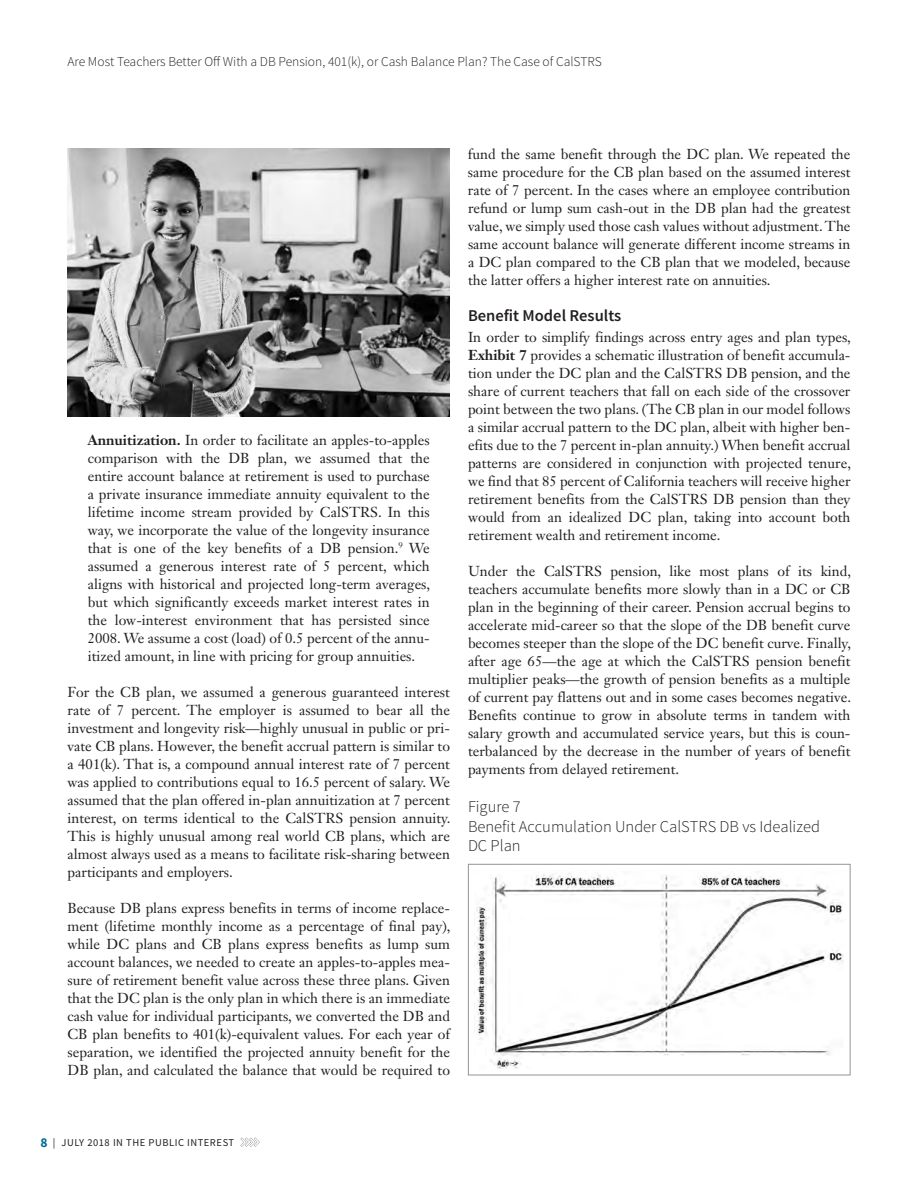
<style>
.page{position:relative;width:918px;height:1188px;background:#fff}
.page>*{position:absolute;margin:0;border:0;box-sizing:border-box;transform-origin:0 0}
.Table_Title_descript{font:300 16.5px/19.5px "Source Sans Pro";color:#231f20}
.Article_Subhead_B{font:600 16.5px "Source Sans Pro";color:#231f20}
.Article_Body___space{font:14.25px/18px "Janson Text LT Std";color:#231f20;text-align:justify}
.Article_Extract{font:14.25px/18px "Janson Text LT Std";color:#231f20;text-align:justify}
.t1{font:300 13.5px "Source Sans Pro";color:#231f20}
.t2{font:10.5px "Source Sans Pro";letter-spacing:.05em;color:#231f20}
.s1{font-weight:700}
.s2{font-weight:700;font-size:13.5px;color:#006a95}
</style>
<div class="page">
<svg style="left:241px;top:1138px;width:19px;height:9px"></svg>
<img style="left:68px;top:148px;width:382px;height:268px">
<img style="left:474px;top:871px;width:370px;height:198px">
<div style="left:468px;top:864px;width:382px;height:211px;border:1px solid #939598"></div>
<p class="t1" style="left:68px;top:54px;width:536px">Are Most Teachers Better Off With a DB Pension, 401(k), or Cash Balance Plan? The Case of CalSTRS</p>
<p class="Article_Extract" style="left:88px;top:431px;width:344px"><span class="s1">Annuitization.</span> In order to facilitate an apples-to-apples comparison with the DB plan, we assumed that the entire account balance at retirement is used to purchase a private insurance immediate annuity equivalent to the lifetime income stream provided by CalSTRS. In this way, we incorporate the value of the longevity insurance that is one of the key benefits of a DB pension.<sup>9</sup> We assumed a generous interest rate of 5 percent, which aligns with historical and projected long-term averages, but which significantly exceeds market interest rates in the low-interest environment that has persisted since 2008. We assume a cost (load) of 0.5 percent of the annu&shy;itized amount, in line with pricing for group annuities.</p>
<p class="Article_Body___space" style="left:68px;top:683px;width:385px">For the CB plan, we assumed a generous guaranteed interest rate of 7 percent. The employer is assumed to bear all the investment and longevity risk—highly unusual in public or pri&shy;vate CB plans. However, the benefit accrual pattern is similar to a 401(k). That is, a compound annual interest rate of 7 percent was applied to contributions equal to 16.5 percent of salary. We assumed that the plan offered in-plan annuitization at 7 percent interest, on terms identical to the CalSTRS pension annuity.<br>This is highly unusual among real world CB plans, which are almost always used as a means to facilitate risk-sharing between participants and employers.</p>
<p class="Article_Body___space" style="left:68px;top:899px;width:385px">Because DB plans express benefits in terms of income replace&shy;ment (lifetime monthly income as a percentage of final pay), while DC plans and CB plans express benefits as lump sum account balances, we needed to create an apples-to-apples mea&shy;sure of retirement benefit value across these three plans. Given that the DC plan is the only plan in which there is an immediate cash value for individual participants, we converted the DB and CB plan benefits to 401(k)-equivalent values. For each year of separation, we identified the projected annuity benefit for the DB plan, and calculated the balance that would be required to</p>
<p class="Article_Body___space" style="left:468px;top:145px;width:384px">fund the same benefit through the DC plan. We repeated the same procedure for the CB plan based on the assumed interest rate of 7 percent. In the cases where an employee contribution refund or lump sum cash-out in the DB plan had the greatest value, we simply used those cash values without adjustment. The same account balance will generate different income streams in a DC plan compared to the CB plan that we modeled, because the latter offers a higher interest rate on annuities.</p>
<p class="Article_Subhead_B" style="left:468px;top:305px;width:155px">Benefit Model Results</p>
<p class="Article_Body___space" style="left:468px;top:328px;width:385px">In order to simplify findings across entry ages and plan types, <span class="s1">Exhibit 7</span> provides a schematic illustration of benefit accumula&shy;tion under the DC plan and the CalSTRS DB pension, and the share of current teachers that fall on each side of the crossover point between the two plans. (The CB plan in our model follows a similar accrual pattern to the DC plan, albeit with higher ben&shy;efits due to the 7 percent in-plan annuity.) When benefit accrual patterns are considered in conjunction with projected tenure, we find that 85 percent of California teachers will receive higher retirement benefits from the CalSTRS DB pension than they would from an idealized DC plan, taking into account both retirement wealth and retirement income.</p>
<p class="Article_Body___space" style="left:468px;top:562px;width:385px">Under the CalSTRS pension, like most plans of its kind, teachers accumulate benefits more slowly than in a DC or CB plan in the beginning of their career. Pension accrual begins to accelerate mid-career so that the slope of the DB benefit curve becomes steeper than the slope of the DC benefit curve. Finally, after age 65—the age at which the CalSTRS pension benefit multiplier peaks—the growth of pension benefits as a multiple of current pay flattens out and in some cases becomes negative.<br>Benefits continue to grow in absolute terms in tandem with salary growth and accumulated service years, but this is coun&shy;terbalanced by the decrease in the number of years of benefit payments from delayed retirement.</p>
<p class="Table_Title_descript" style="left:468px;top:797px;width:353px">Figure 7<br>Benefit Accumulation Under CalSTRS DB vs Idealized<br>DC Plan</p>
<p class="t2" style="left:40px;top:1136px;width:195px"><span class="s2">8</span> | JULY 2018 IN THE PUBLIC INTEREST</p>
</div>
